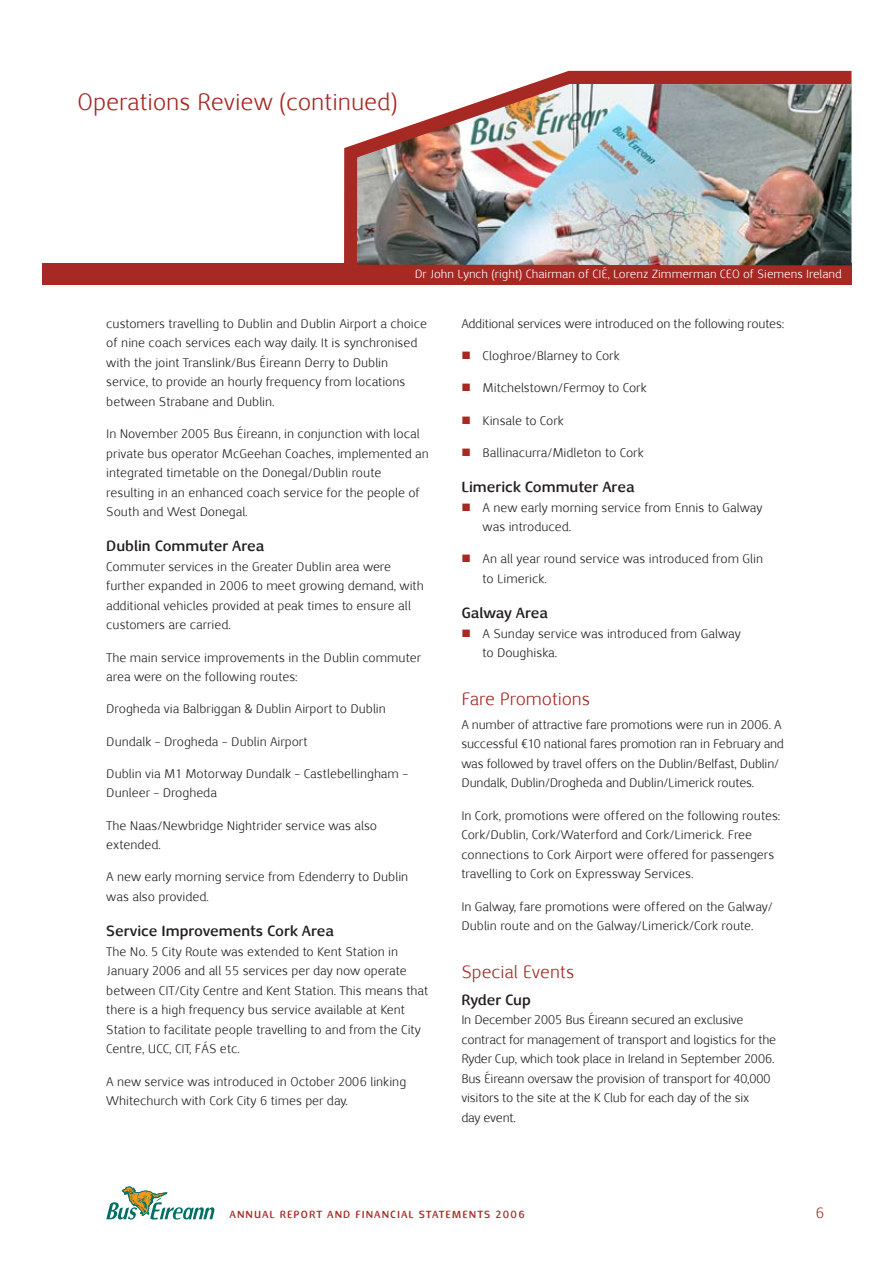
<style>
.page{position:relative;width:893px;height:1263px;background:#fff}
.page>*{position:absolute;margin:0;border:0;box-sizing:border-box;transform-origin:0 0}
.t1{font:24px "Nexus Sans";color:#a62924}
.t2{font:18px "Nexus Sans";color:#a62924}
.t3{font:700 15px "Nexus Sans";color:#231f20}
.t4{font:12.75px/19.5px "Nexus Sans";color:#231f20}
.t5{font:12px "Nexus Sans";color:#fff}
.t6{font:700 10.5px "Nexus Sans";letter-spacing:.1em;color:#a62924}
.s1{color:#a62924}
</style>
<div class="page">
<svg style="left:106px;top:1186px;width:109px;height:34px"></svg>
<svg style="left:337px;top:70px;width:515px;height:209px"></svg>
<div style="left:43px;top:264px;width:808px;height:21px;background:#a62924"></div>
<img style="left:357px;top:84px;width:494px;height:181px">
<h1 class="t1" style="left:78px;top:88px;width:322px">Operations Review (continued)</h1>
<p class="t5" style="left:415px;top:267px;width:429px">Dr John Lynch (right) Chairman of CIÉ, Lorenz Zimmerman CEO of Siemens Ireland</p>
<p class="t4" style="left:106px;top:314px;width:322px">customers travelling to Dublin and Dublin Airport a choice of nine coach services each way daily. It is synchronised with the joint Translink/Bus Éireann Derry to Dublin service, to provide an hourly frequency from locations between Strabane and Dublin.</p>
<p class="t4" style="left:106px;top:424px;width:324px">In November 2005 Bus Éireann, in conjunction with local private bus operator McGeehan Coaches, implemented an integrated timetable on the Donegal/Dublin route resulting in an enhanced coach service for the people of South and West Donegal.</p>
<p class="t3" style="left:106px;top:537px;width:159px">Dublin Commuter Area</p>
<p class="t4" style="left:106px;top:557px;width:319px">Commuter services in the Greater Dublin area were further expanded in 2006 to meet growing demand, with additional vehicles provided at peak times to ensure all customers are carried.</p>
<p class="t4" style="left:106px;top:648px;width:316px">The main service improvements in the Dublin commuter area were on the following routes:</p>
<p class="t4" style="left:106px;top:699px;width:281px">Drogheda via Balbriggan &amp; Dublin Airport to Dublin</p>
<p class="t4" style="left:106px;top:732px;width:203px">Dundalk – Drogheda – Dublin Airport</p>
<p class="t4" style="left:106px;top:764px;width:303px">Dublin via M1 Motorway Dundalk – Castlebellingham –<br>Dunleer – Drogheda</p>
<p class="t4" style="left:106px;top:816px;width:272px">The Naas/Newbridge Nightrider service was also extended.</p>
<p class="t4" style="left:106px;top:867px;width:303px">A new early morning service from Edenderry to Dublin was also provided.</p>
<p class="t3" style="left:106px;top:921px;width:229px">Service Improvements Cork Area</p>
<p class="t4" style="left:106px;top:942px;width:323px">The No. 5 City Route was extended to Kent Station in January 2006 and all 55 services per day now operate between CIT/City Centre and Kent Station. This means that there is a high frequency bus service available at Kent Station to facilitate people travelling to and from the City Centre, UCC, CIT, FÁS etc.</p>
<p class="t4" style="left:106px;top:1071px;width:301px">A new service was introduced in October 2006 linking<br>Whitechurch with Cork City 6 times per day.</p>
<p class="t4" style="left:461px;top:314px;width:324px">Additional services were introduced on the following routes:</p>
<p class="t4" style="left:461px;top:346px;width:160px"><span class="s1">■</span> Cloghroe/Blarney to Cork</p>
<p class="t4" style="left:461px;top:378px;width:187px"><span class="s1">■</span> Mitchelstown/Fermoy to Cork</p>
<p class="t4" style="left:461px;top:411px;width:104px"><span class="s1">■</span> Kinsale to Cork</p>
<p class="t4" style="left:461px;top:443px;width:184px"><span class="s1">■</span> Ballinacurra/Midleton to Cork</p>
<p class="t3" style="left:461px;top:477px;width:175px">Limerick Commuter Area</p>
<p class="t4" style="left:483px;top:498px;width:281px;text-indent:-21px"><span class="s1">■</span> A new early morning service from Ennis to Galway was introduced.</p>
<p class="t4" style="left:483px;top:549px;width:282px;text-indent:-21px"><span class="s1">■</span> An all year round service was introduced from Glin to Limerick.</p>
<p class="t3" style="left:461px;top:603px;width:88px">Galway Area</p>
<p class="t4" style="left:483px;top:624px;width:260px;text-indent:-21px"><span class="s1">■</span> A Sunday service was introduced from Galway to Doughiska.</p>
<h2 class="t2" style="left:461px;top:688px;width:130px">Fare Promotions</h2>
<p class="t4" style="left:461px;top:715px;width:324px">A number of attractive fare promotions were run in 2006. A successful €10 national fares promotion ran in February and was followed by travel offers on the Dublin/Belfast, Dublin/ Dundalk, Dublin/Drogheda and Dublin/Limerick routes.</p>
<p class="t4" style="left:461px;top:806px;width:320px">In Cork, promotions were offered on the following routes:<br>Cork/Dublin, Cork/Waterford and Cork/Limerick. Free connections to Cork Airport were offered for passengers travelling to Cork on Expressway Services.</p>
<p class="t4" style="left:461px;top:896px;width:313px">In Galway, fare promotions were offered on the Galway/<br>Dublin route and on the Galway/Limerick/Cork route.</p>
<h2 class="t2" style="left:461px;top:961px;width:115px">Special Events</h2>
<p class="t3" style="left:461px;top:990px;width:71px">Ryder Cup</p>
<p class="t4" style="left:461px;top:1010px;width:316px">In December 2005 Bus Éireann secured an exclusive contract for management of transport and logistics for the Ryder Cup, which took place in Ireland in September 2006.<br>Bus Éireann oversaw the provision of transport for 40,000 visitors to the site at the K Club for each day of the six<br>day event.</p>
<p class="t6" style="left:230px;top:1208px;width:297px">ANNUAL REPORT AND FINANCIAL STATEMENTS 2006</p>
</div>
